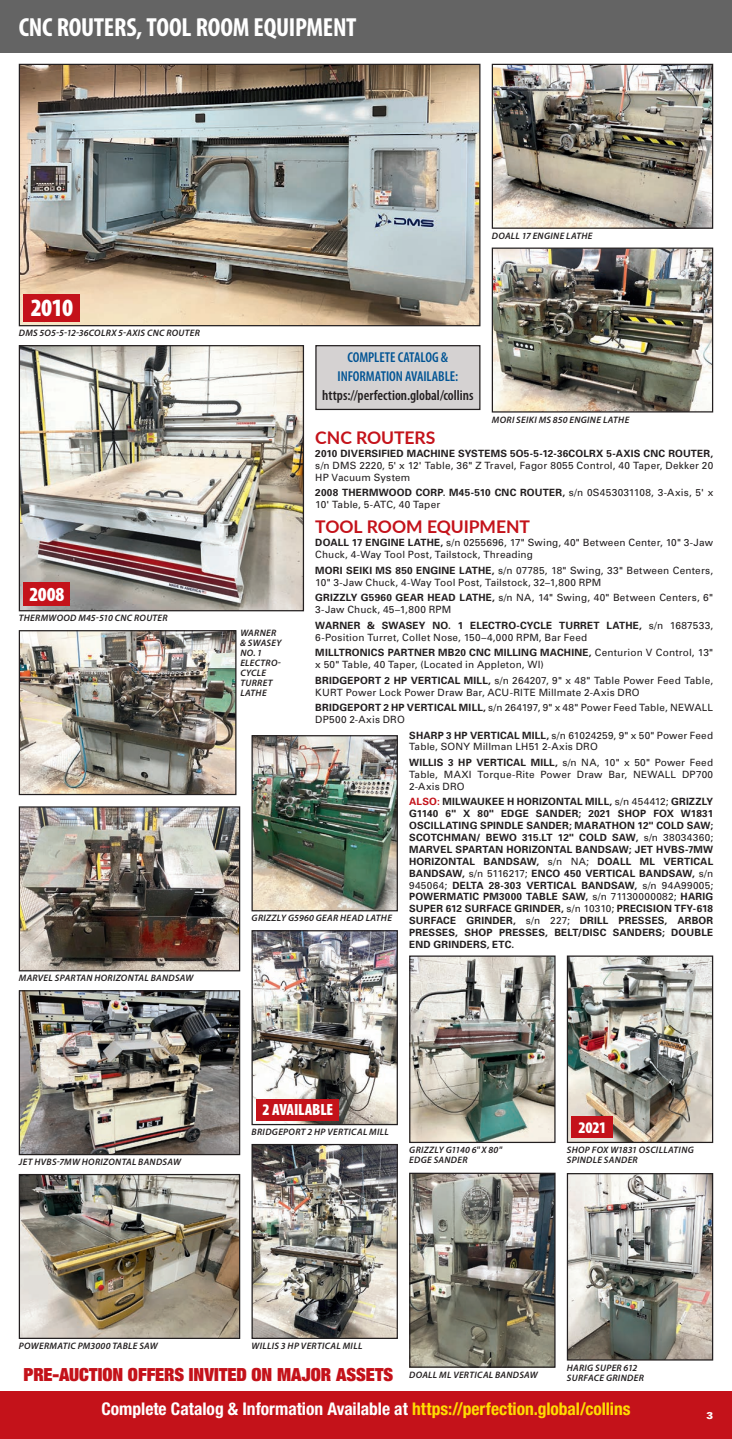
<style>
.page{position:relative;width:732px;height:1439px;background:#fff}
.page>*{position:absolute;margin:0;border:0;box-sizing:border-box;transform-origin:0 0}
.t1{font:700 condensed 26.25px "Myriad Pro";letter-spacing:-.01em;color:#fff}
.t2{font:900 condensed 25px "Myriad Pro";color:#fff}
.t3{font:900 condensed 20px "Myriad Pro";color:#fff}
.t4{font:900 condensed 18.12px "Helvetica Neue LT Std";color:#c4121a}
.t5{font:700 condensed 17.5px "Helvetica Neue";color:#fff}
.t6{font:700 17.5px "Lato";color:#c4121a}
.t7{font:900 condensed 16.25px "Myriad Pro";letter-spacing:-.015em;color:#fff}
.t8{font:600 condensed 14.38px/18.8px "Myriad Pro";letter-spacing:-.01em;color:#015494;text-align:center}
.t9{font:600 condensed 14.38px "Myriad Pro";color:#231f20}
.t10{font:10px/11.9px "Univers";letter-spacing:.015em;color:#231f20}
.t11{font:700 10px/11.9px "Univers";letter-spacing:.02em;color:#231f20;text-align:justify}
.t12{font:900 10px "Univers";color:#fff}
.t13{font:italic 600 9.38px/10px "Myriad Pro";letter-spacing:.03em;color:#231f20}
.s1{font-weight:700}
.s2{color:#c4121a}
.s3{font-weight:400}
.s4{color:#ffdc01}
</style>
<div class="page">
<div style="left:0;top:0;width:731px;height:52px;background:#646464"></div>
<img style="left:411px;top:1174px;width:142px;height:192px">
<div style="left:409px;top:1172px;width:146px;height:196px;border:1px solid #231f20"></div>
<img style="left:568px;top:1175px;width:142px;height:183px">
<div style="left:566px;top:1173px;width:146px;height:187px;border:1px solid #231f20"></div>
<img style="left:21px;top:632px;width:213px;height:161px">
<div style="left:19px;top:630px;width:217px;height:165px;border:1px solid #231f20"></div>
<img style="left:21px;top:1176px;width:217px;height:161px">
<div style="left:19px;top:1174px;width:221px;height:165px;border:1px solid #231f20"></div>
<img style="left:411px;top:957px;width:142px;height:184px">
<div style="left:409px;top:955px;width:146px;height:188px;border:1px solid #231f20"></div>
<img style="left:21px;top:808px;width:217px;height:161px">
<div style="left:19px;top:806px;width:221px;height:165px;border:1px solid #231f20"></div>
<img style="left:21px;top:992px;width:217px;height:161px">
<div style="left:19px;top:990px;width:221px;height:165px;border:1px solid #231f20"></div>
<img style="left:493px;top:250px;width:217px;height:160px">
<div style="left:491px;top:248px;width:221px;height:164px;border:1px solid #231f20"></div>
<img style="left:493px;top:66px;width:217px;height:161px">
<div style="left:491px;top:64px;width:221px;height:165px;border:1px solid #231f20"></div>
<div style="left:0;top:1391px;width:731px;height:48px;background:#c4121a"></div>
<div style="left:316px;top:346px;width:163px;height:63px;background:#d5d2d2"></div>
<div style="left:315px;top:345px;width:165px;height:65px;border:1px solid #231f20"></div>
<img style="left:21px;top:347px;width:281px;height:262px">
<div style="left:19px;top:345px;width:285px;height:266px;border:1px solid #231f20"></div>
<div style="left:24px;top:582px;width:46px;height:24px;background:#c4121a"></div>
<img style="left:253px;top:1146px;width:143px;height:191px">
<div style="left:251px;top:1144px;width:147px;height:195px;border:1px solid #231f20"></div>
<img style="left:253px;top:737px;width:143px;height:172px">
<div style="left:251px;top:735px;width:147px;height:176px;border:1px solid #231f20"></div>
<img style="left:253px;top:932px;width:143px;height:191px">
<div style="left:251px;top:930px;width:147px;height:195px;border:1px solid #231f20"></div>
<div style="left:256px;top:1099px;width:83px;height:21px;background:#c4121a"></div>
<img style="left:568px;top:957px;width:142px;height:184px">
<div style="left:566px;top:955px;width:146px;height:188px;border:1px solid #231f20"></div>
<div style="left:571px;top:1117px;width:41px;height:21px;background:#c4121a"></div>
<img style="left:21px;top:66px;width:457px;height:258px">
<div style="left:19px;top:64px;width:461px;height:262px;border:1px solid #231f20"></div>
<div style="left:24px;top:294px;width:56px;height:27px;background:#c4121a"></div>
<h1 class="t1" style="left:19px;top:12px;width:339px">CNC ROUTERS, TOOL ROOM EQUIPMENT</h1>
<h2 class="t2" style="left:31px;top:292px;width:44px">2010</h2>
<p class="t13" style="left:19px;top:328px;width:183px">DMS 5O5-5-12-36COLRX 5-AXIS CNC ROUTER</p>
<p class="t13" style="left:491px;top:231px;width:102px">DOALL 17 ENGINE LATHE</p>
<h3 class="t8" style="left:337px;top:349px;width:122px">COMPLETE CATALOG &amp;<br>INFORMATION AVAILABLE:</h3>
<h3 class="t9" style="left:322px;top:390px;width:153px">https://perfection.global/collins</h3>
<p class="t13" style="left:491px;top:414px;width:139px">MORI SEIKI MS 850 ENGINE LATHE</p>
<h3 class="t3" style="left:29px;top:582px;width:37px">2008</h3>
<p class="t13" style="left:19px;top:613px;width:150px">THERMWOOD M45-510 CNC ROUTER</p>
<p class="t13" style="left:19px;top:973px;width:176px">MARVEL SPARTAN HORIZONTAL BANDSAW</p>
<p class="t13" style="left:240px;top:628px;width:43px">WARNER &amp; SWASEY<br>NO. 1<br>ELECTRO-<br>CYCLE<br>TURRET<br>LATHE</p>
<h3 class="t6" style="left:315px;top:427px;width:121px">CNC ROUTERS</h3>
<p class="t11" style="left:315px;top:449px;width:399px">2010 DIVERSIFIED MACHINE SYSTEMS 5O5-5-12-36COLRX 5-AXIS CNC ROUTER,</p>
<p class="t10" style="left:315px;top:460px;width:399px">s/n DMS 2220, 5' x 12' Table, 36" Z Travel, Fagor 8055 Control, 40 Taper, Dekker 20<br>HP Vacuum System</p>
<p class="t10" style="left:315px;top:488px;width:399px"><span class="s1">2008 THERMWOOD CORP. M45-510 CNC ROUTER,</span> s/n 0S453031108, 3-Axis, 5' x<br>10' Table, 5-ATC, 40 Taper</p>
<h3 class="t6" style="left:315px;top:516px;width:216px">TOOL ROOM EQUIPMENT</h3>
<p class="t10" style="left:315px;top:538px;width:399px"><span class="s1">DOALL 17 ENGINE LATHE,</span> s/n 0255696, 17" Swing, 40" Between Center, 10" 3-Jaw<br>Chuck, 4-Way Tool Post, Tailstock, Threading</p>
<p class="t10" style="left:315px;top:565px;width:399px"><span class="s1">MORI SEIKI MS 850 ENGINE LATHE,</span> s/n 07785, 18" Swing, 33" Between Centers,<br>10" 3-Jaw Chuck, 4-Way Tool Post, Tailstock, 32–1,800 RPM</p>
<p class="t10" style="left:315px;top:593px;width:399px"><span class="s1">GRIZZLY G5960 GEAR HEAD LATHE,</span> s/n NA, 14" Swing, 40" Between Centers, 6"<br>3-Jaw Chuck, 45–1,800 RPM</p>
<p class="t10" style="left:315px;top:620px;width:399px"><span class="s1">WARNER &amp; SWASEY NO. 1 ELECTRO-CYCLE TURRET LATHE,</span> s/n 1687533,<br>6-Position Turret, Collet Nose, 150–4,000 RPM, Bar Feed</p>
<p class="t10" style="left:315px;top:648px;width:399px"><span class="s1">MILLTRONICS PARTNER MB20 CNC MILLING MACHINE,</span> Centurion V Control, 13" x 50" Table, 40 Taper, (Located in Appleton, WI)</p>
<p class="t10" style="left:315px;top:675px;width:399px"><span class="s1">BRIDGEPORT 2 HP VERTICAL MILL,</span> s/n 264207, 9" x 48" Table Power Feed Table,<br>KURT Power Lock Power Draw Bar, ACU-RITE Millmate 2-Axis DRO</p>
<p class="t10" style="left:315px;top:703px;width:399px"><span class="s1">BRIDGEPORT 2 HP VERTICAL MILL,</span> s/n 264197, 9" x 48" Power Feed Table, NEWALL<br>DP500 2-Axis DRO</p>
<p class="t13" style="left:251px;top:913px;width:142px">GRIZZLY G5960 GEAR HEAD LATHE</p>
<p class="t10" style="left:409px;top:730px;width:305px"><span class="s1">SHARP 3 HP VERTICAL MILL,</span> s/n 61024259, 9" x 50" Power Feed<br>Table, SONY Millman LH51 2-Axis DRO</p>
<p class="t10" style="left:409px;top:757px;width:305px;text-align:justify"><span class="s1">WILLIS 3 HP VERTICAL MILL,</span> s/n NA, 10" x 50" Power Feed Table, MAXI Torque-Rite Power Draw Bar, NEWALL DP700<br>2-Axis DRO</p>
<p class="t11" style="left:409px;top:797px;width:305px"><span class="s2">ALSO:</span> MILWAUKEE H HORIZONTAL MILL, <span class="s3">s/n 454412;</span> GRIZZLY G1140 6" X 80" EDGE SANDER; 2021 SHOP FOX W1831<br>OSCILLATING SPINDLE SANDER; MARATHON 12" COLD SAW; SCOTCHMAN/ BEWO 315.LT 12" COLD SAW, <span class="s3">s/n 38034360; </span>MARVEL SPARTAN HORIZONTAL BANDSAW; JET HVBS-7MW HORIZONTAL BANDSAW, <span class="s3">s/n NA;</span> DOALL ML VERTICAL BANDSAW, <span class="s3">s/n 5116217;</span> ENCO 450 VERTICAL BANDSAW, <span class="s3">s/n 945064;</span> DELTA 28-303 VERTICAL BANDSAW, <span class="s3">s/n 94A99005; </span>POWERMATIC PM3000 TABLE SAW, <span class="s3">s/n 71130000082;</span> HARIG SUPER 612 SURFACE GRINDER, <span class="s3">s/n 10310;</span> PRECISION TFY-618<br>SURFACE GRINDER, <span class="s3">s/n 227;</span> DRILL PRESSES, ARBOR PRESSES, SHOP PRESSES, BELT/DISC SANDERS; DOUBLE END GRINDERS, ETC.</p>
<p class="t13" style="left:19px;top:1157px;width:163px">JET HVBS-7MW HORIZONTAL BANDSAW</p>
<h3 class="t7" style="left:262px;top:1100px;width:72px">2 AVAILABLE</h3>
<p class="t13" style="left:251px;top:1127px;width:139px">BRIDGEPORT 2 HP VERTICAL MILL</p>
<p class="t13" style="left:409px;top:1145px;width:94px">GRIZZLY G1140 6" X 80"<br>EDGE SANDER</p>
<h3 class="t7" style="left:578px;top:1117px;width:29px">2021</h3>
<p class="t13" style="left:566px;top:1145px;width:128px">SHOP FOX W1831 OSCILLATING<br>SPINDLE SANDER</p>
<p class="t13" style="left:19px;top:1341px;width:140px">POWERMATIC PM3000 TABLE SAW</p>
<p class="t13" style="left:251px;top:1341px;width:112px">WILLIS 3 HP VERTICAL MILL</p>
<h3 class="t4" style="left:23px;top:1364px;width:371px">PRE-AUCTION OFFERS INVITED ON MAJOR ASSETS</h3>
<p class="t13" style="left:409px;top:1369px;width:130px">DOALL ML VERTICAL BANDSAW</p>
<p class="t13" style="left:566px;top:1362px;width:78px">HARIG SUPER 612<br>SURFACE GRINDER</p>
<h3 class="t5" style="left:101px;top:1402px;width:530px">Complete Catalog &amp; Information Available at <span class="s4">https://perfection.global/collins</span></h3>
<p class="t12" style="left:706px;top:1409px;width:8px">3</p>
</div>
